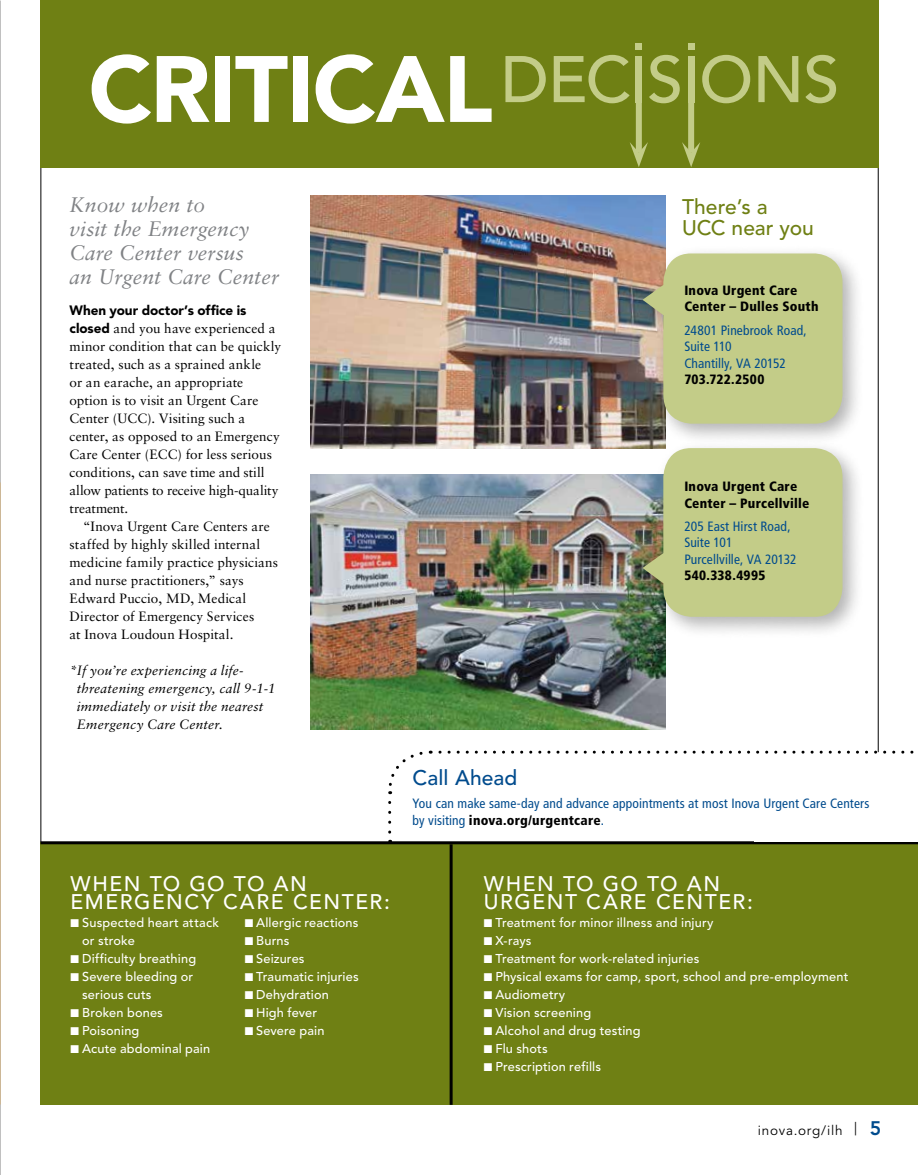
<style>
.page{position:relative;width:918px;height:1175px;background:#fff}
.page>*{position:absolute;margin:0;border:0;box-sizing:border-box;transform-origin:0 0}
.t1{font:900 93px "Avenir LT Std";color:#fff}
.t2{font:500 65.1px "Avenir LT Std";color:#c3cc88}
.t3{font:italic 21px/24px "Sabon LT Std";letter-spacing:.005em;color:#808285}
.t4{font:500 21px/18px "Avenir LT Std";letter-spacing:.085em;color:#fff}
.t5{font:500 21px/21px "Avenir LT Std";letter-spacing:.005em;color:#6f8014}
.t6{font:500 21px "Avenir LT Std";letter-spacing:.005em;color:#004b8d}
.t7{font:13.5px "Sabon LT Std";letter-spacing:.005em;color:#000}
.t8{font:condensed 13.5px/16.5px "Frutiger LT Std";letter-spacing:.005em;color:#004b8d}
.t9{font:italic 13.5px/18px "Sabon LT Std";letter-spacing:.015em;color:#000}
.t10{font:900 condensed 13.5px/16.5px "Frutiger LT Std";letter-spacing:.02em;color:#000}
.t11{font:13.5px "Sabon LT Std";letter-spacing:-.015em;color:#000}
.t12{font:900 13.5px "Avenir LT Std";letter-spacing:-.005em;color:#000}
.t13{font:13.5px "Avenir LT Std";letter-spacing:.06em;color:#000}
.t14{font:500 12.75px/18px "Avenir LT Std";letter-spacing:.015em;color:#fff}
.s1{font-family:"Avenir LT Std";font-weight:900}
.s2{font-weight:900;color:#000}
.s3{font-weight:800;font-size:19.5px;color:#004b8d}
</style>
<div class="page">
<div style="left:40px;top:0;width:839px;height:167px;background:#6f8014"></div>
<div style="left:40px;top:842px;width:878px;height:262px;background:#6f8014"></div>
<hr style="left:40px;top:841px;width:878px;height:3px;background:#000">
<hr style="left:450px;top:844px;width:3px;height:260px;background:#000">
<div style="left:636px;top:102px;width:6px;height:50px;background:#c3cc88"></div>
<svg style="left:630px;top:142px;width:18px;height:25px"></svg>
<div style="left:688px;top:102px;width:6px;height:50px;background:#c3cc88"></div>
<svg style="left:682px;top:142px;width:18px;height:25px"></svg>
<svg style="left:388px;top:749px;width:526px;height:45px"></svg>
<svg style="left:388px;top:802px;width:3px;height:40px"></svg>
<img style="left:311px;top:196px;width:354px;height:252px">
<img style="left:311px;top:475px;width:354px;height:254px">
<div style="left:755px;top:758px;width:163px;height:83px;background:#fff"></div>
<div style="left:635px;top:244px;width:230px;height:202px;background:#000;opacity:.3"></div>
<svg style="left:643px;top:253px;width:200px;height:170px"></svg>
<div style="left:635px;top:439px;width:230px;height:200px;background:#000;opacity:.3"></div>
<svg style="left:643px;top:448px;width:200px;height:169px"></svg>
<svg style="left:636px;top:43px;width:6px;height:6px"></svg>
<svg style="left:688px;top:43px;width:6px;height:6px"></svg>
<p class="t1" style="left:88px;top:33px;width:111px">Critical</p>
<p class="t2" style="left:501px;top:42px;width:77px">Decisi</p>
<p class="t2" style="left:699px;top:42px;width:94px">ons</p>
<p class="t3" style="left:70px;top:193px;width:211px">Know when to<br>visit the Emergency<br>Care Center versus<br>an Urgent Care Center</p>
<p class="t12" style="left:70px;top:302px;width:178px">When your doctor’s office is</p>
<p class="t7" style="left:70px;top:320px;width:208px"><span class="s1">closed</span> and you have experienced a</p>
<p class="t7" style="left:70px;top:338px;width:213px">minor condition that can be quickly</p>
<p class="t7" style="left:70px;top:356px;width:193px">treated, such as a sprained ankle</p>
<p class="t7" style="left:70px;top:374px;width:175px">or an earache, an appropriate</p>
<p class="t7" style="left:70px;top:392px;width:190px">option is to visit an Urgent Care</p>
<p class="t7" style="left:70px;top:410px;width:177px">Center (UCC). Visiting such a</p>
<p class="t7" style="left:70px;top:428px;width:212px">center, as opposed to an Emergency</p>
<p class="t7" style="left:70px;top:446px;width:204px">Care Center (ECC) for less serious</p>
<p class="t7" style="left:70px;top:464px;width:196px">conditions, can save time and still</p>
<p class="t11" style="left:70px;top:482px;width:211px">allow patients to receive high-quality</p>
<p class="t7" style="left:70px;top:500px;width:60px">treatment.</p>
<p class="t7" style="left:83px;top:518px;width:188px">“Inova Urgent Care Centers are</p>
<p class="t7" style="left:70px;top:536px;width:192px">staffed by highly skilled internal</p>
<p class="t7" style="left:70px;top:554px;width:210px">medicine family practice physicians</p>
<p class="t7" style="left:70px;top:572px;width:176px">and nurse practitioners,” says</p>
<p class="t7" style="left:70px;top:590px;width:178px">Edward Puccio, MD, Medical</p>
<p class="t7" style="left:70px;top:608px;width:186px">Director of Emergency Services</p>
<p class="t7" style="left:70px;top:626px;width:165px">at Inova Loudoun Hospital.</p>
<p class="t9" style="left:77px;top:661px;width:200px;text-indent:-7px">*If you’re experiencing a life&shy;threatening emergency, call 9-1-1 immediately or visit the nearest<br>Emergency Care Center.</p>
<p class="t4" style="left:71px;top:875px;width:220px;text-indent:79px">to go to an<br>Emergency</p>
<p class="t4" style="left:71px;top:875px;width:38px">When</p>
<p class="t4" style="left:223px;top:893px;width:101px">Care Cente</p>
<p class="t4" style="left:370px;top:893px;width:22px">r:</p>
<p class="t14" style="left:82px;top:914px;width:138px;text-indent:-12px">■ Suspected heart attack or stroke</p>
<p class="t14" style="left:71px;top:950px;width:127px">■ Difficulty breathing</p>
<p class="t14" style="left:82px;top:968px;width:113px;text-indent:-12px">■ Severe bleeding or serious cuts</p>
<p class="t14" style="left:71px;top:1004px;width:94px">■ Broken bones</p>
<p class="t14" style="left:71px;top:1022px;width:70px">■ Poisoning</p>
<p class="t14" style="left:71px;top:1040px;width:141px">■ Acute abdominal pain</p>
<p class="t14" style="left:245px;top:914px;width:115px">■ Allergic reactions</p>
<p class="t14" style="left:245px;top:932px;width:46px">■ Burns</p>
<p class="t14" style="left:245px;top:950px;width:61px">■ Seizures</p>
<p class="t14" style="left:245px;top:968px;width:116px">■ Traumatic injuries</p>
<p class="t14" style="left:245px;top:986px;width:86px">■ Dehydration</p>
<p class="t14" style="left:245px;top:1004px;width:74px">■ High fever</p>
<p class="t14" style="left:245px;top:1022px;width:81px">■ Severe pain</p>
<p class="t5" style="left:682px;top:197px;width:133px">There’s a<br>UCC near you</p>
<p class="t10" style="left:684px;top:282px;width:136px">Inova Urgent Care<br>Center – Dulles South</p>
<p class="t8" style="left:684px;top:322px;width:124px">24801 Pinebrook Road,<br>Suite 110<br>Chantilly, VA 20152<br><span class="s2">703.722.2500</span></p>
<p class="t10" style="left:684px;top:478px;width:127px">Inova Urgent Care<br>Center – Purcellville</p>
<p class="t8" style="left:684px;top:518px;width:114px">205 East Hirst Road,<br>Suite 101<br>Purcellville, VA 20132<br><span class="s2">540.338.4995</span></p>
<p class="t6" style="left:413px;top:765px;width:106px">Call Ahead</p>
<p class="t8" style="left:413px;top:795px;width:458px">You can make same-day and advance appointments at most Inova Urgent Care Centers by visiting <span class="s2">inova.org/urgentcare</span>.</p>
<p class="t4" style="left:484px;top:875px;width:38px">When</p>
<p class="t4" style="left:563px;top:875px;width:141px">to go to an</p>
<p class="t4" style="left:484px;top:893px;width:48px">Urgent</p>
<p class="t4" style="left:586px;top:893px;width:101px">Care Cente</p>
<p class="t4" style="left:733px;top:893px;width:22px">r:</p>
<p class="t14" style="left:484px;top:914px;width:231px">■ Treatment for minor illness and injury</p>
<p class="t14" style="left:484px;top:932px;width:49px">■ X-rays</p>
<p class="t14" style="left:484px;top:950px;width:217px">■ Treatment for work-related injuries</p>
<p class="t14" style="left:484px;top:968px;width:366px">■ Physical exams for camp, sport, school and pre-employment</p>
<p class="t14" style="left:484px;top:986px;width:83px">■ Audiometry</p>
<p class="t14" style="left:484px;top:1004px;width:109px">■ Vision screening</p>
<p class="t14" style="left:484px;top:1022px;width:158px">■ Alcohol and drug testing</p>
<p class="t14" style="left:484px;top:1040px;width:66px">■ Flu shots</p>
<p class="t14" style="left:484px;top:1058px;width:119px">■ Prescription refills</p>
<p class="t13" style="left:758px;top:1122px;width:125px">inova.org/ilh | <span class="s3">5</span></p>
</div>
